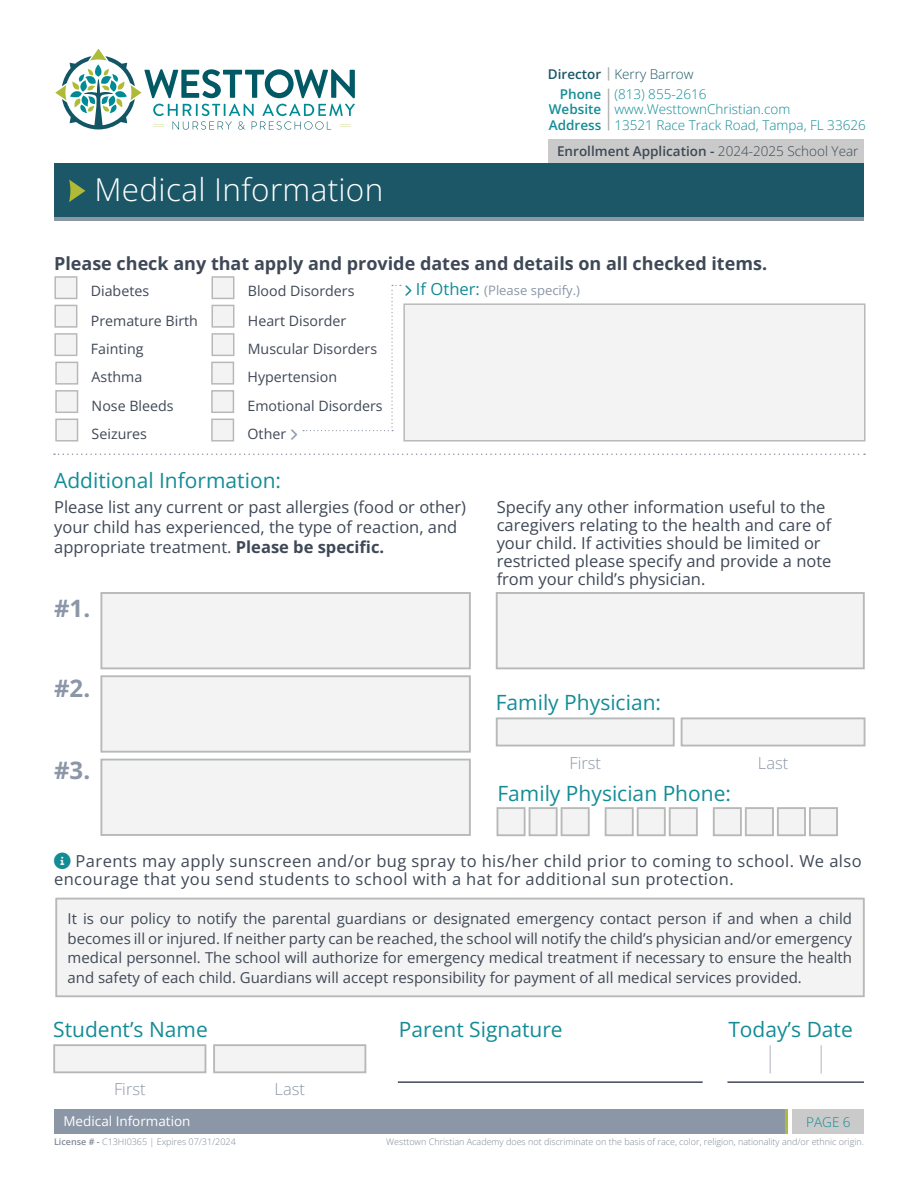
<style>
.page{position:relative;width:918px;height:1188px;background:#fff}
.page>*{position:absolute;margin:0;border:0;box-sizing:border-box;transform-origin:0 0}
.t1{font:300 31.5px "Open Sans";letter-spacing:.01em;color:#fff}
.t2{font:700 24px "Open Sans";color:#8b96a7}
.t3{font:21px "Open Sans";color:#138c96}
.t4{font:700 18px "Open Sans";color:#3f4856}
.t5{font:16.5px/18px "Open Sans";color:#3f4856}
.t6{font:16.5px/18px "Open Sans";letter-spacing:.025em;color:#3f4856}
.t7{font:300 16.5px "Open Sans";color:#8b96a7}
.t8{font:15px/19.5px "Open Sans";color:#3f4856;text-align:justify}
.t9{font:14.25px "Open Sans";color:#3f4856}
.t10{font:300 13.5px/15.8px "Open Sans";color:#138c96}
.t11{font:600 13.5px "Open Sans";color:#3f4856}
.t12{font:300 13.5px "Open Sans";color:#1b5767}
.t13{font:600 13.5px/15.6px "Open Sans";color:#138c96;text-align:justify}
.t14{font:13.5px "Open Sans";color:#fff}
.t15{font:13.05px "Open Sans";color:#8b96a7}
.t16{font:300 9px "Open Sans";color:#7f8794}
.s1{font-weight:600}
.s2{font-weight:300}
.s3{font-size:16.65px;color:#138c96}
.s4{font-weight:700}
</style>
<div class="page">
<div style="left:54px;top:1109px;width:731px;height:24px;background:#8b96a7"></div>
<hr style="left:785px;top:1109px;width:3px;height:24px;background:#afba36">
<div style="left:793px;top:1109px;width:71px;height:24px;background:#c9cac9"></div>
<svg style="left:608px;top:67px;width:1px;height:14px"></svg>
<hr style="left:608px;top:89px;width:1px;height:41px;background:#b7b8b8">
<svg style="left:54px;top:216px;width:810px;height:5px;background:#74899a"></svg>
<div style="left:549px;top:139px;width:315px;height:27px;background:#c9cac9"></div>
<div style="left:54px;top:163px;width:810px;height:53px;background:#1b5767"></div>
<svg style="left:69px;top:180px;width:16px;height:22px"></svg>
<svg style="left:55px;top:49px;width:300px;height:81px"></svg>
<div style="left:100px;top:592px;width:371px;height:77px;background:#f3f3f3;border:2px solid #b7b8b8"></div>
<div style="left:100px;top:675px;width:371px;height:78px;background:#f3f3f3;border:2px solid #b7b8b8"></div>
<div style="left:100px;top:759px;width:371px;height:77px;background:#f3f3f3;border:2px solid #b7b8b8"></div>
<svg style="left:54px;top:454px;width:811px;height:1px"></svg>
<div style="left:496px;top:717px;width:179px;height:29px;background:#f3f3f3;border:2px solid #b7b8b8"></div>
<div style="left:681px;top:717px;width:184px;height:29px;background:#f3f3f3;border:2px solid #b7b8b8"></div>
<div style="left:55px;top:898px;width:810px;height:99px;background:#f3f3f3;border:2px solid #b7b8b8"></div>
<div style="left:54px;top:276px;width:23px;height:23px;background:#f3f3f3;border:1px solid #b7b8b8"></div>
<div style="left:54px;top:305px;width:23px;height:23px;background:#f3f3f3;border:1px solid #b7b8b8"></div>
<div style="left:54px;top:333px;width:23px;height:23px;background:#f3f3f3;border:1px solid #b7b8b8"></div>
<div style="left:212px;top:276px;width:22px;height:23px;background:#f3f3f3;border:1px solid #b7b8b8"></div>
<div style="left:212px;top:305px;width:22px;height:23px;background:#f3f3f3;border:1px solid #b7b8b8"></div>
<div style="left:212px;top:333px;width:22px;height:23px;background:#f3f3f3;border:1px solid #b7b8b8"></div>
<div style="left:55px;top:362px;width:23px;height:23px;background:#f3f3f3;border:1px solid #b7b8b8"></div>
<div style="left:55px;top:390px;width:23px;height:23px;background:#f3f3f3;border:1px solid #b7b8b8"></div>
<div style="left:55px;top:419px;width:23px;height:23px;background:#f3f3f3;border:1px solid #b7b8b8"></div>
<div style="left:211px;top:362px;width:23px;height:23px;background:#f3f3f3;border:1px solid #b7b8b8"></div>
<div style="left:211px;top:390px;width:23px;height:23px;background:#f3f3f3;border:1px solid #b7b8b8"></div>
<div style="left:211px;top:419px;width:23px;height:23px;background:#f3f3f3;border:1px solid #b7b8b8"></div>
<div style="left:403px;top:303px;width:462px;height:139px;background:#f3f3f3;border:1px solid #b7b8b8"></div>
<div style="left:496px;top:592px;width:369px;height:77px;background:#f3f3f3;border:2px solid #b7b8b8"></div>
<hr style="left:398px;top:1081px;width:305px;height:2px;background:#3f4856">
<div style="left:53px;top:1044px;width:153px;height:29px;background:#f3f3f3;border:2px solid #b7b8b8"></div>
<div style="left:213px;top:1044px;width:153px;height:29px;background:#f3f3f3;border:2px solid #b7b8b8"></div>
<hr style="left:727px;top:1081px;width:137px;height:2px;background:#3f4856">
<hr style="left:820px;top:1045px;width:2px;height:29px;background:#cacdd4">
<hr style="left:769px;top:1045px;width:2px;height:29px;background:#cacdd4">
<div style="left:713px;top:807px;width:29px;height:29px;background:#f3f3f3;border:2px solid #b7b8b8"></div>
<div style="left:745px;top:807px;width:29px;height:29px;background:#f3f3f3;border:2px solid #b7b8b8"></div>
<div style="left:777px;top:807px;width:29px;height:29px;background:#f3f3f3;border:2px solid #b7b8b8"></div>
<div style="left:809px;top:807px;width:29px;height:29px;background:#f3f3f3;border:2px solid #b7b8b8"></div>
<div style="left:605px;top:807px;width:29px;height:29px;background:#f3f3f3;border:2px solid #b7b8b8"></div>
<div style="left:637px;top:807px;width:29px;height:29px;background:#f3f3f3;border:2px solid #b7b8b8"></div>
<div style="left:669px;top:807px;width:29px;height:29px;background:#f3f3f3;border:2px solid #b7b8b8"></div>
<div style="left:497px;top:807px;width:29px;height:29px;background:#f3f3f3;border:2px solid #b7b8b8"></div>
<div style="left:529px;top:807px;width:29px;height:29px;background:#f3f3f3;border:2px solid #b7b8b8"></div>
<div style="left:561px;top:807px;width:29px;height:29px;background:#f3f3f3;border:2px solid #b7b8b8"></div>
<svg style="left:303px;top:285px;width:109px;height:146px"></svg>
<p class="t12" style="left:548px;top:65px;width:147px"><span class="s1">Director</span> Kerry Barrow</p>
<p class="t13" style="left:549px;top:86px;width:54px;text-indent:11px">Phone Website Address</p>
<p class="t10" style="left:614px;top:85px;width:253px">(813) 855-2616 www.WesttownChristian.com<br>13521 Race Track Road, Tampa, FL 33626</p>
<p class="t1" style="left:94px;top:168px;width:290px">Medical Information</p>
<p class="t11" style="left:557px;top:142px;width:303px">Enrollment Application - <span class="s2">2024-2025 School Year</span></p>
<p class="t4" style="left:54px;top:251px;width:715px">Please check any that apply and provide dates and details on all checked items.</p>
<p class="t9" style="left:91px;top:282px;width:60px">Diabetes</p>
<p class="t9" style="left:91px;top:311px;width:109px">Premature Birth</p>
<p class="t9" style="left:91px;top:339px;width:54px">Fainting</p>
<p class="t9" style="left:92px;top:367px;width:52px">Asthma</p>
<p class="t9" style="left:92px;top:396px;width:84px">Nose Bleeds</p>
<p class="t9" style="left:92px;top:424px;width:57px">Seizures</p>
<p class="t9" style="left:248px;top:282px;width:108px">Blood Disorders</p>
<p class="t9" style="left:248px;top:311px;width:100px">Heart Disorder</p>
<p class="t9" style="left:248px;top:339px;width:131px">Muscular Disorders</p>
<p class="t9" style="left:248px;top:367px;width:91px">Hypertension</p>
<p class="t9" style="left:248px;top:396px;width:137px">Emotional Disorders</p>
<p class="t9" style="left:248px;top:424px;width:40px">Other</p>
<p class="t3" style="left:54px;top:466px;width:228px">Additional Information:</p>
<p class="t15" style="left:416px;top:281px;width:166px"><span class="s3">If Other:</span> (Please specify.)</p>
<p class="t5" style="left:54px;top:497px;width:414px;line-height:19.8px">Please list any current or past allergies (food or other) your child has experienced, the type of reaction, and appropriate treatment. <span class="s4">Please be specific.</span></p>
<p class="t2" style="left:54px;top:592px;width:38px">#1.</p>
<p class="t2" style="left:54px;top:671px;width:38px">#2.</p>
<p class="t2" style="left:54px;top:754px;width:38px">#3.</p>
<p class="t5" style="left:497px;top:498px;width:336px">Specify any other information useful to the caregivers relating to the health and care of your child. If activities should be limited or restricted please specify and provide a note from your child’s physician.</p>
<p class="t3" style="left:496px;top:688px;width:167px">Family Physician:</p>
<p class="t7" style="left:569px;top:751px;width:33px">First</p>
<p class="t7" style="left:758px;top:751px;width:32px">Last</p>
<p class="t3" style="left:497px;top:779px;width:235px">Family Physician Phone:</p>
<p class="t6" style="left:54px;top:852px;width:809px;text-indent:22px">Parents may apply sunscreen and/or bug spray to his/her child prior to coming to school. We also encourage that you send students to school with a hat for additional sun protection.</p>
<p class="t8" style="left:68px;top:909px;width:786px">It is our policy to notify the parental guardians or designated emergency contact person if and when a child becomes ill or injured. If neither party can be reached, the school will notify the child’s physician and/or emergency medical personnel. The school will authorize for emergency medical treatment if necessary to ensure the health and safety of each child. Guardians will accept responsibility for payment of all medical services provided.</p>
<p class="t3" style="left:53px;top:1015px;width:156px">Student’s Name</p>
<p class="t3" style="left:399px;top:1015px;width:166px">Parent Signature</p>
<p class="t7" style="left:114px;top:1078px;width:33px">First</p>
<p class="t7" style="left:275px;top:1078px;width:32px">Last</p>
<p class="t14" style="left:63px;top:1112px;width:129px">Medical Information</p>
<p class="t3" style="left:728px;top:1015px;width:126px">Today’s Date</p>
<p class="t10" style="left:806px;top:1113px;width:46px">PAGE 6</p>
<p class="t16" style="left:54px;top:1136px;width:183px"><span class="s1">License # -</span> C13HI0365 | Expires 07/31/2024</p>
<p class="t16" style="left:386px;top:1136px;width:479px">Westtown Christian Academy does not discriminate on the basis of race, color, religion, nationality and/or ethnic origin.</p>
</div>
